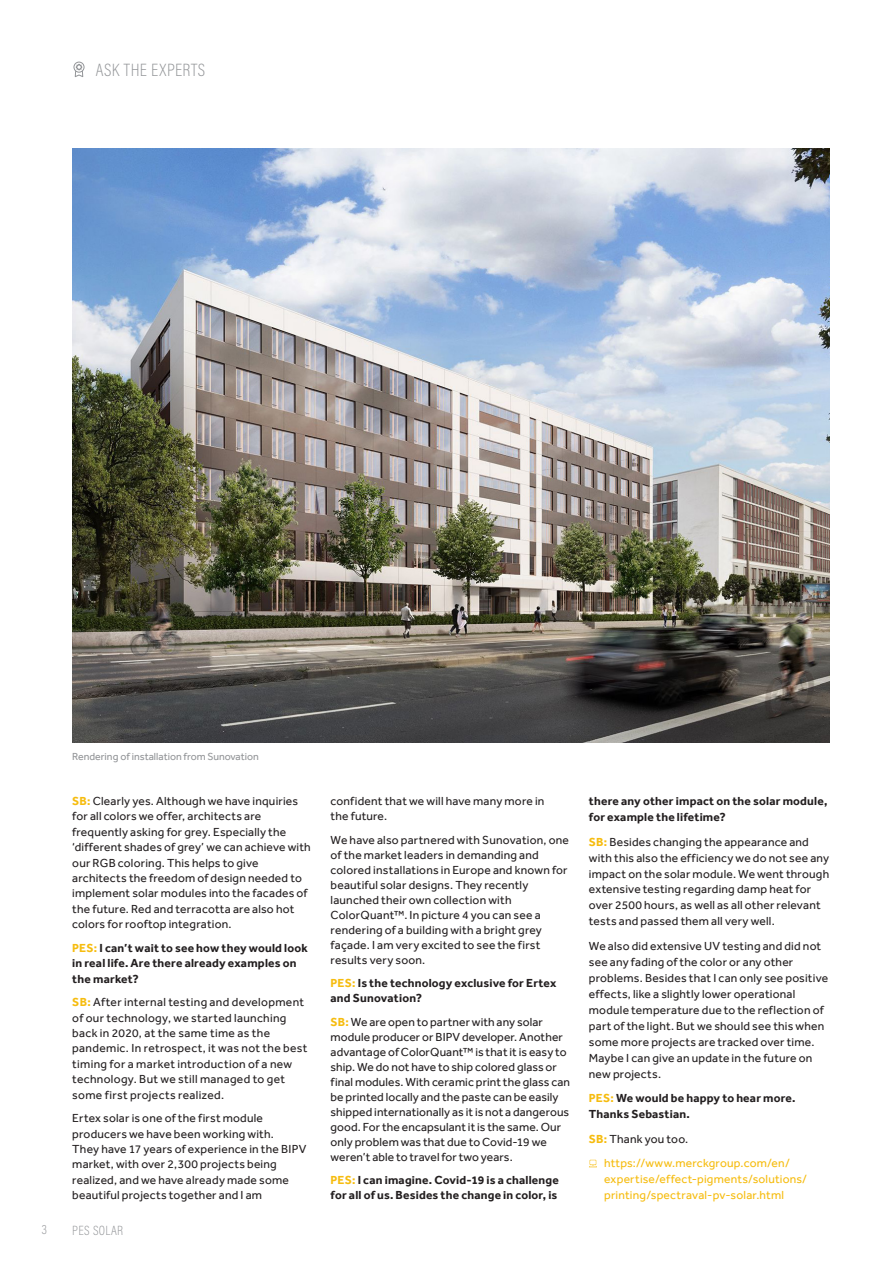
<style>
.page{position:relative;width:893px;height:1263px;background:#fff}
.page>*{position:absolute;margin:0;border:0;box-sizing:border-box;transform-origin:0 0}
.Page_head_2015{font:200 18px "Acumin Pro Cond";letter-spacing:.035em;color:#939598}
.t1{font:200 13.5px "Acumin Pro Cond";letter-spacing:.025em;color:#939598}
.Body_Copy_2015{font:12px/15.3px "Effra";letter-spacing:.015em;color:#231f20}
.Body_Copy_2015-2{font:700 12px/15.3px "Effra";letter-spacing:.015em;color:#231f20}
.Body_Copy_2015-3{font:12px/16px "Effra";letter-spacing:.02em;color:#f6bc0f}
.CAPTIONS{font:10.5px "Effra";color:#939598}
.s1{font-weight:700;color:#f6bc0f}
.s2{color:#f6bc0f}
</style>
<div class="page">
<svg style="left:589px;top:1160px;width:8px;height:7px"></svg>
<img style="left:72px;top:149px;width:757px;height:594px">
<div style="left:74px;top:62px;width:10px;height:11px;border:1px solid #939598;border-radius:50%"></div>
<svg style="left:74px;top:63px;width:10px;height:14px"></svg>
<p class="Page_head_2015" style="left:96px;top:58px;width:111px">ASK THE EXPERTS</p>
<p class="CAPTIONS" style="left:72px;top:750px;width:188px">Rendering of installation from Sunovation</p>
<p class="Body_Copy_2015" style="left:72px;top:793px;width:240px"><span class="s1">SB:</span> Clearly yes. Although we have inquiries for all colors we offer, architects are frequently asking for grey. Especially the ‘different shades of grey’ we can achieve with our RGB coloring. This helps to give architects the freedom of design needed to implement solar modules into the facades of the future. Red and terracotta are also hot colors for rooftop integration.</p>
<p class="Body_Copy_2015-2" style="left:72px;top:940px;width:237px"><span class="s2">PES:</span> I can’t wait to see how they would look in real life. Are there already examples on the market?</p>
<p class="Body_Copy_2015" style="left:72px;top:994px;width:237px"><span class="s1">SB:</span> After internal testing and development of our technology, we started launching back in 2020, at the same time as the pandemic. In retrospect, it was not the best timing for a market introduction of a new technology. But we still managed to get some first projects realized.</p>
<p class="Body_Copy_2015" style="left:72px;top:1110px;width:236px">Ertex solar is one of the first module producers we have been working with.<br>They have 17 years of experience in the BIPV market, with over 2,300 projects being realized, and we have already made some beautiful projects together and I am</p>
<p class="t1" style="left:42px;top:1221px;width:7px">3</p>
<p class="t1" style="left:72px;top:1222px;width:52px">PES SOLAR</p>
<p class="Body_Copy_2015" style="left:331px;top:793px;width:215px">confident that we will have many more in the future.</p>
<p class="Body_Copy_2015" style="left:331px;top:832px;width:240px">We have also partnered with Sunovation, one of the market leaders in demanding and colored installations in Europe and known for beautiful solar designs. They recently launched their own collection with ColorQuant™. In picture 4 you can see a rendering of a building with a bright grey façade. I am very excited to see the first results very soon.</p>
<p class="Body_Copy_2015-2" style="left:331px;top:975px;width:227px"><span class="s2">PES:</span> Is the technology exclusive for Ertex and Sunovation?</p>
<p class="Body_Copy_2015" style="left:331px;top:1014px;width:241px"><span class="s1">SB:</span> We are open to partner with any solar module producer or BIPV developer. Another advantage of ColorQuant™ is that it is easy to ship. We do not have to ship colored glass or final modules. With ceramic print the glass can be printed locally and the paste can be easily shipped internationally as it is not a dangerous good. For the encapsulant it is the same. Our only problem was that due to Covid-19 we weren’t able to travel for two years.</p>
<p class="Body_Copy_2015-2" style="left:331px;top:1172px;width:230px"><span class="s2">PES:</span> I can imagine. Covid-19 is a challenge for all of us. Besides the change in color, is</p>
<p class="Body_Copy_2015-2" style="left:589px;top:793px;width:240px;line-height:16px">there any other impact on the solar module, for example the lifetime?</p>
<p class="Body_Copy_2015" style="left:589px;top:833px;width:242px;line-height:16px"><span class="s1">SB:</span> Besides changing the appearance and with this also the efficiency we do not see any impact on the solar module. We went through extensive testing regarding damp heat for over 2500 hours, as well as all other relevant tests and passed them all very well.</p>
<p class="Body_Copy_2015" style="left:589px;top:938px;width:241px;line-height:16px">We also did extensive UV testing and did not see any fading of the color or any other problems. Besides that I can only see positive effects, like a slightly lower operational module temperature due to the reflection of part of the light. But we should see this when some more projects are tracked over time.<br>Maybe I can give an update in the future on new projects.</p>
<p class="Body_Copy_2015-2" style="left:589px;top:1090px;width:208px;line-height:16px"><span class="s2">PES:</span> We would be happy to hear more.<br>Thanks Sebastian.</p>
<p class="Body_Copy_2015" style="left:589px;top:1131px;width:101px"><span class="s1">SB:</span> Thank you too.</p>
<p class="Body_Copy_2015-3" style="left:604px;top:1155px;width:205px">https://www.merckgroup.com/en/ expertise/effect-pigments/solutions/ printing/spectraval-pv-solar.html</p>
</div>
